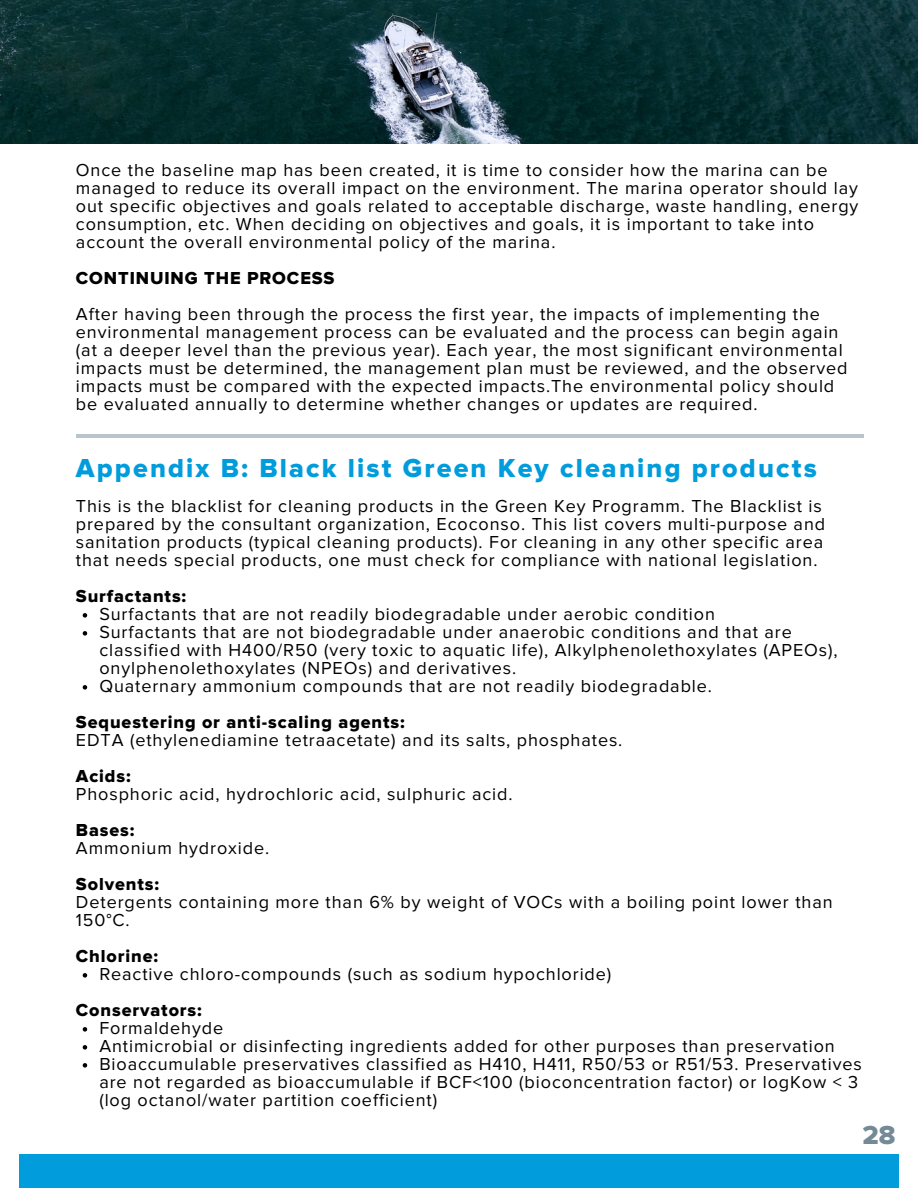
<style>
.page{position:relative;width:918px;height:1188px;background:#fff}
.page>*{position:absolute;margin:0;border:0;box-sizing:border-box;transform-origin:0 0}
.t1{font:27px "Proxima Nova Extrabld";letter-spacing:.08em;color:#009cdc}
.t2{font:27px "Proxima Nova Extrabld";color:#748a96}
.t3{font:18px/18px "Proxima Nova";letter-spacing:.05em;color:#000}
.t4{font:18px "Proxima Nova Extrabld";letter-spacing:.05em;color:#000}
</style>
<div class="page">
<img style="left:0;top:0;width:918px;height:144px">
<div style="left:19px;top:1154px;width:880px;height:34px;background:#009cdc"></div>
<hr style="left:76px;top:434px;width:787px;height:4px;background:#bac5cb">
<svg style="left:83px;top:613px;width:4px;height:5px"></svg>
<svg style="left:83px;top:631px;width:4px;height:5px"></svg>
<svg style="left:83px;top:685px;width:4px;height:5px"></svg>
<svg style="left:83px;top:973px;width:4px;height:5px"></svg>
<svg style="left:83px;top:1027px;width:4px;height:5px"></svg>
<svg style="left:83px;top:1045px;width:4px;height:5px"></svg>
<svg style="left:83px;top:1063px;width:4px;height:5px"></svg>
<p class="t3" style="left:76px;top:162px;width:784px">Once the baseline map has been created, it is time to consider how the marina can be managed to reduce its overall impact on the environment. The marina operator should lay out specific objectives and goals related to acceptable discharge, waste handling, energy consumption, etc. When deciding on objectives and goals, it is important to take into account the overall environmental policy of the marina.</p>
<p class="t4" style="left:76px;top:270px;width:260px">CONTINUING THE PROCESS</p>
<p class="t3" style="left:76px;top:306px;width:773px">After having been through the process the first year, the impacts of implementing the environmental management process can be evaluated and the process can begin again (at a deeper level than the previous year). Each year, the most significant environmental impacts must be determined, the management plan must be reviewed, and the observed impacts must be compared with the expected impacts.The environmental policy should be evaluated annually to determine whether changes or updates are required.</p>
<h1 class="t1" style="left:76px;top:455px;width:742px">Appendix B: Black list Green Key cleaning products</h1>
<p class="t3" style="left:76px;top:498px;width:751px">This is the blacklist for cleaning products in the Green Key Programm. The Blacklist is prepared by the consultant organization, Ecoconso. This list covers multi-purpose and sanitation products (typical cleaning products). For cleaning in any other specific area that needs special products, one must check for compliance with national legislation.</p>
<p class="t4" style="left:76px;top:588px;width:112px">Surfactants:</p>
<p class="t3" style="left:99px;top:606px;width:740px">Surfactants that are not readily biodegradable under aerobic condition<br>Surfactants that are not biodegradable under anaerobic conditions and that are classified with H400/R50 (very toxic to aquatic life), Alkylphenolethoxylates (APEOs), onylphenolethoxylates (NPEOs) and derivatives.<br>Quaternary ammonium compounds that are not readily biodegradable.</p>
<p class="t4" style="left:76px;top:714px;width:330px">Sequestering or anti-scaling agents:</p>
<p class="t3" style="left:76px;top:732px;width:548px">EDTA (ethylenediamine tetraacetate) and its salts, phosphates.</p>
<p class="t4" style="left:76px;top:768px;width:56px">Acids:</p>
<p class="t3" style="left:76px;top:786px;width:438px">Phosphoric acid, hydrochloric acid, sulphuric acid.</p>
<p class="t4" style="left:76px;top:822px;width:60px">Bases:</p>
<p class="t3" style="left:76px;top:840px;width:195px">Ammonium hydroxide.</p>
<p class="t4" style="left:76px;top:876px;width:85px">Solvents:</p>
<p class="t3" style="left:76px;top:894px;width:758px">Detergents containing more than 6% by weight of VOCs with a boiling point lower than<br>150°C.</p>
<p class="t4" style="left:76px;top:948px;width:84px">Chlorine:</p>
<p class="t3" style="left:99px;top:966px;width:514px">Reactive chloro-compounds (such as sodium hypochloride)</p>
<p class="t3" style="left:99px;top:1020px;width:764px">Formaldehyde<br>Antimicrobial or disinfecting ingredients added for other purposes than preservation Bioaccumulable preservatives classified as H410, H411, R50/53 or R51/53. Preservatives are not regarded as bioaccumulable if BCF&lt;100 (bioconcentration factor) or logKow &lt; 3 (log octanol/water partition coefficient)</p>
<p class="t4" style="left:76px;top:1002px;width:127px">Conservators:</p>
<h1 class="t2" style="left:862px;top:1123px;width:35px">28</h1>
</div>
